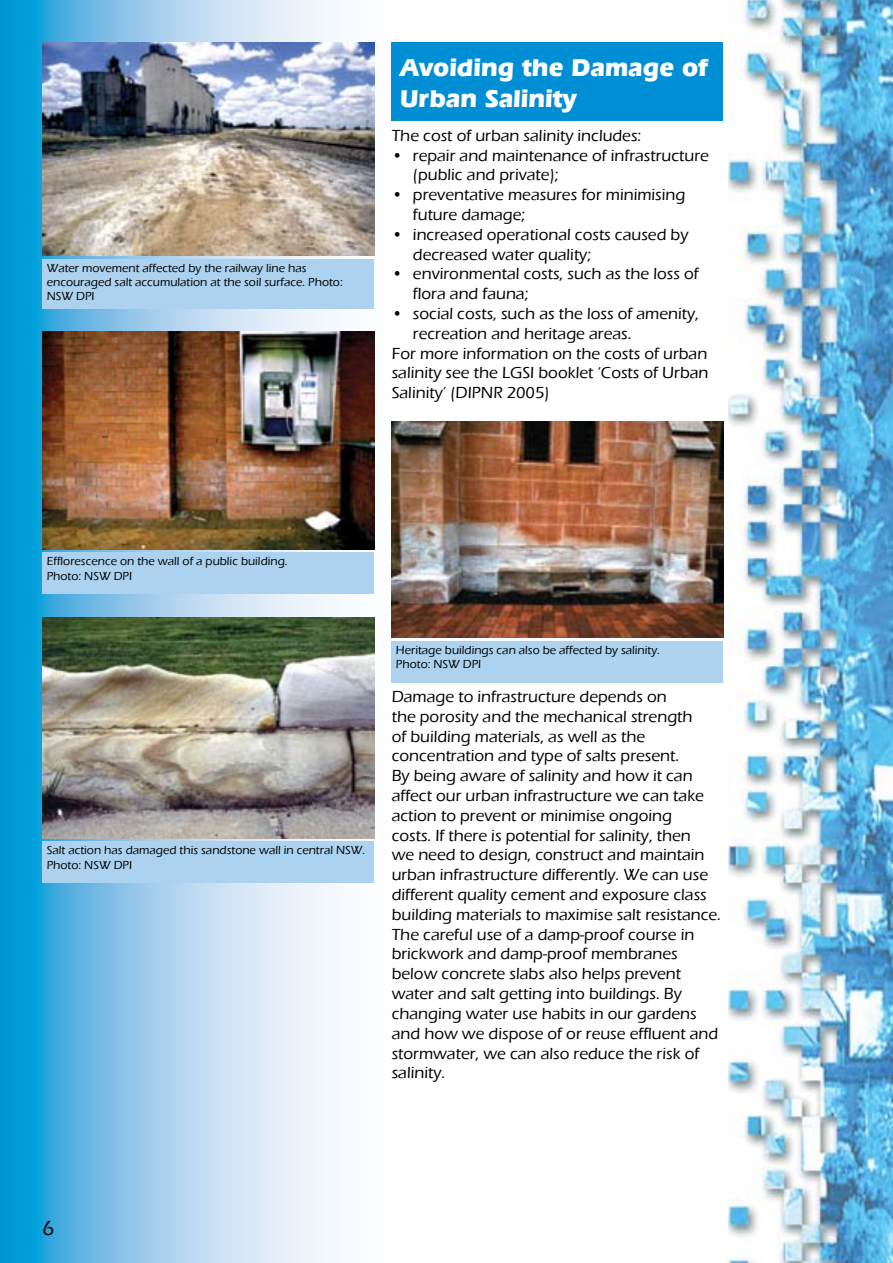
<style>
.page{position:relative;width:893px;height:1263px;background:#fff}
.page>*{position:absolute;margin:0;border:0;box-sizing:border-box;transform-origin:0 0}
.t1{font:700 25.5px/30.6px "Eras IT Cby BT";color:#fff}
.t2{font:500 16.5px/19.8px "Eras ITC";color:#000}
.t3{font:500 12px/14.4px "Eras ITC";color:#000}
</style>
<div class="page">
<img style="left:728px;top:0;width:165px;height:1263px">
<div style="left:709px;top:459px;width:32px;height:43px;background:#fff"></div>
<svg style="left:0;top:0;width:425px;height:1263px"></svg>
<div style="left:392px;top:43px;width:331px;height:78px;background:#008fd4"></div>
<img style="left:392px;top:421px;width:331px;height:217px">
<div style="left:392px;top:641px;width:331px;height:41px;background:#acd2ef"></div>
<img style="left:43px;top:43px;width:331px;height:213px">
<div style="left:43px;top:259px;width:331px;height:49px;background:#acd2ef"></div>
<img style="left:43px;top:331px;width:331px;height:218px">
<div style="left:43px;top:553px;width:331px;height:41px;background:#acd2ef"></div>
<img style="left:43px;top:617px;width:331px;height:221px">
<div style="left:43px;top:842px;width:331px;height:41px;background:#acd2ef"></div>
<svg style="left:44px;top:1221px;width:9px;height:14px"></svg>
<p class="t3" style="left:47px;top:261px;width:297px">Water movement affected by the railway line has encouraged salt accumulation at the soil surface. Photo:<br>NSW DPI</p>
<h1 class="t1" style="left:400px;top:52px;width:309px">Avoiding the Damage of<br>Urban Salinity</h1>
<p class="t2" style="left:392px;top:126px;width:251px">The cost of urban salinity includes:</p>
<p class="t2" style="left:413px;top:145px;width:297px;text-indent:-21px">• repair and maintenance of infrastructure (public and private);</p>
<p class="t2" style="left:413px;top:185px;width:274px;text-indent:-21px">• preventative measures for minimising future damage;</p>
<p class="t2" style="left:413px;top:225px;width:277px;text-indent:-21px">• increased operational costs caused by decreased water quality;</p>
<p class="t2" style="left:413px;top:264px;width:287px;text-indent:-21px">• environmental costs, such as the loss of flora and fauna;</p>
<p class="t2" style="left:392px;top:304px;width:309px">• social costs, such as the loss of amenity,</p>
<p class="t2" style="left:413px;top:324px;width:220px">recreation and heritage areas.</p>
<p class="t2" style="left:392px;top:343px;width:317px">For more information on the costs of urban</p>
<p class="t2" style="left:392px;top:363px;width:318px">salinity see the LGSI booklet ‘Costs of Urban</p>
<p class="t2" style="left:392px;top:383px;width:160px">Salinity’ (DIPNR 2005)</p>
<p class="t3" style="left:47px;top:554px;width:242px">Efflorescence on the wall of a public building.<br>Photo: NSW DPI</p>
<p class="t3" style="left:47px;top:843px;width:320px">Salt action has damaged this sandstone wall in central NSW.<br>Photo: NSW DPI</p>
<p class="t3" style="left:396px;top:642px;width:266px">Heritage buildings can also be affected by salinity.<br>Photo: NSW DPI</p>
<p class="t2" style="left:392px;top:687px;width:331px">Damage to infrastructure depends on<br>the porosity and the mechanical strength<br>of building materials, as well as the concentration and type of salts present.<br>By being aware of salinity and how it can affect our urban infrastructure we can take action to prevent or minimise ongoing<br>costs. If there is potential for salinity, then<br>we need to design, construct and maintain urban infrastructure differently. We can use different quality cement and exposure class building materials to maximise salt resistance.<br>The careful use of a damp-proof course in brickwork and damp-proof membranes below concrete slabs also helps prevent water and salt getting into buildings. By changing water use habits in our gardens and how we dispose of or reuse effluent and stormwater, we can also reduce the risk of salinity.</p>
</div>
